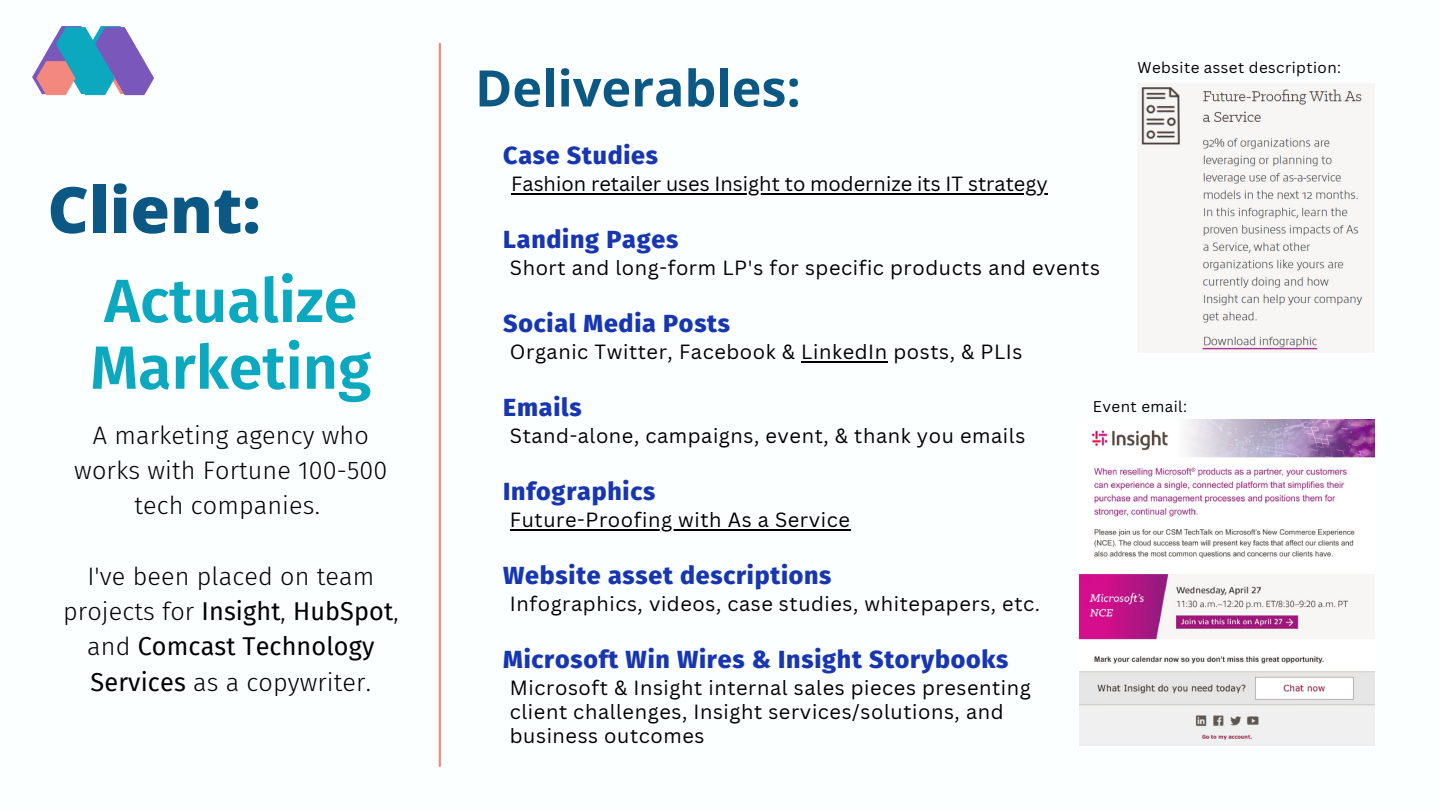
<style>
.page{position:relative;width:1440px;height:810px;background:#fff}
.page>*{position:absolute;margin:0;border:0;box-sizing:border-box;transform-origin:0 0}
.t1{font:800 64px "Open Sans";color:#0b5884}
.t2{font:600 61px/66.8px "Fira Sans";color:#0ca8bf}
.t3{font:700 50.4px "Open Sans";color:#0b5884}
.t4{font:300 25.2px/35.2px "Fira Sans";letter-spacing:.005em;color:#000;text-align:center}
.t5{font:800 25px "Fira Sans";letter-spacing:.03em;color:#1836b2}
.t6{font:20px/24px "Canva Sans";letter-spacing:.03em;color:#000}
.t7{font:20px "Canva Sans";color:#000}
.t8{font:15.2px "Canva Sans";letter-spacing:.03em;color:#000}
.s1{font-weight:400}
</style>
<div class="page">
<svg style="left:32px;top:27px;width:122px;height:68px"></svg>
<hr style="left:439px;top:44px;width:2px;height:722px;background:#f3887e">
<img style="left:1080px;top:420px;width:295px;height:326px">
<img style="left:1139px;top:85px;width:225px;height:266px">
<hr style="left:511px;top:193px;width:537px;height:1px;background:#000">
<hr style="left:801px;top:361px;width:87px;height:1px;background:#000">
<hr style="left:510px;top:529px;width:341px;height:1px;background:#000">
<h1 class="t1" style="left:47px;top:165px;width:215px">Client:</h1>
<h2 class="t2" style="left:90px;top:268px;width:282px">Actualize<br>Marketing</h2>
<p class="t4" style="left:74px;top:418px;width:315px">A marketing agency who works with Fortune 100-500 tech companies.</p>
<p class="t4" style="left:63px;top:559px;width:337px">I've been placed on team projects for <span class="s1">Insight</span>, <span class="s1">HubSpot</span>, and <span class="s1">Comcast Technology<br>Services</span> as a copywriter.</p>
<h3 class="t3" style="left:475px;top:53px;width:327px">Deliverables:</h3>
<p class="t5" style="left:503px;top:140px;width:156px">Case Studies</p>
<p class="t7" style="left:511px;top:170px;width:538px">Fashion retailer uses Insight to modernize its IT strategy</p>
<p class="t5" style="left:503px;top:224px;width:177px">Landing Pages</p>
<p class="t6" style="left:510px;top:256px;width:592px">Short and long-form LP's for specific products and events</p>
<p class="t5" style="left:503px;top:308px;width:228px">Social Media Posts</p>
<p class="t6" style="left:510px;top:340px;width:514px">Organic Twitter, Facebook &amp; LinkedIn posts, &amp; PLIs</p>
<p class="t8" style="left:1138px;top:56px;width:205px">Website asset description:</p>
<p class="t5" style="left:503px;top:392px;width:80px">Emails</p>
<p class="t6" style="left:510px;top:424px;width:517px">Stand-alone, campaigns, event, &amp; thank you emails</p>
<p class="t5" style="left:503px;top:476px;width:154px">Infographics</p>
<p class="t6" style="left:510px;top:508px;width:342px">Future-Proofing with As a Service</p>
<p class="t5" style="left:503px;top:560px;width:330px">Website asset descriptions</p>
<p class="t6" style="left:510px;top:592px;width:532px">Infographics, videos, case studies, whitepapers, etc.</p>
<p class="t5" style="left:503px;top:644px;width:507px">Microsoft Win Wires &amp; Insight Storybooks</p>
<p class="t6" style="left:510px;top:676px;width:523px">Microsoft &amp; Insight internal sales pieces presenting client challenges, Insight services/solutions, and business outcomes</p>
<p class="t8" style="left:1093px;top:396px;width:96px">Event email:</p>
</div>
